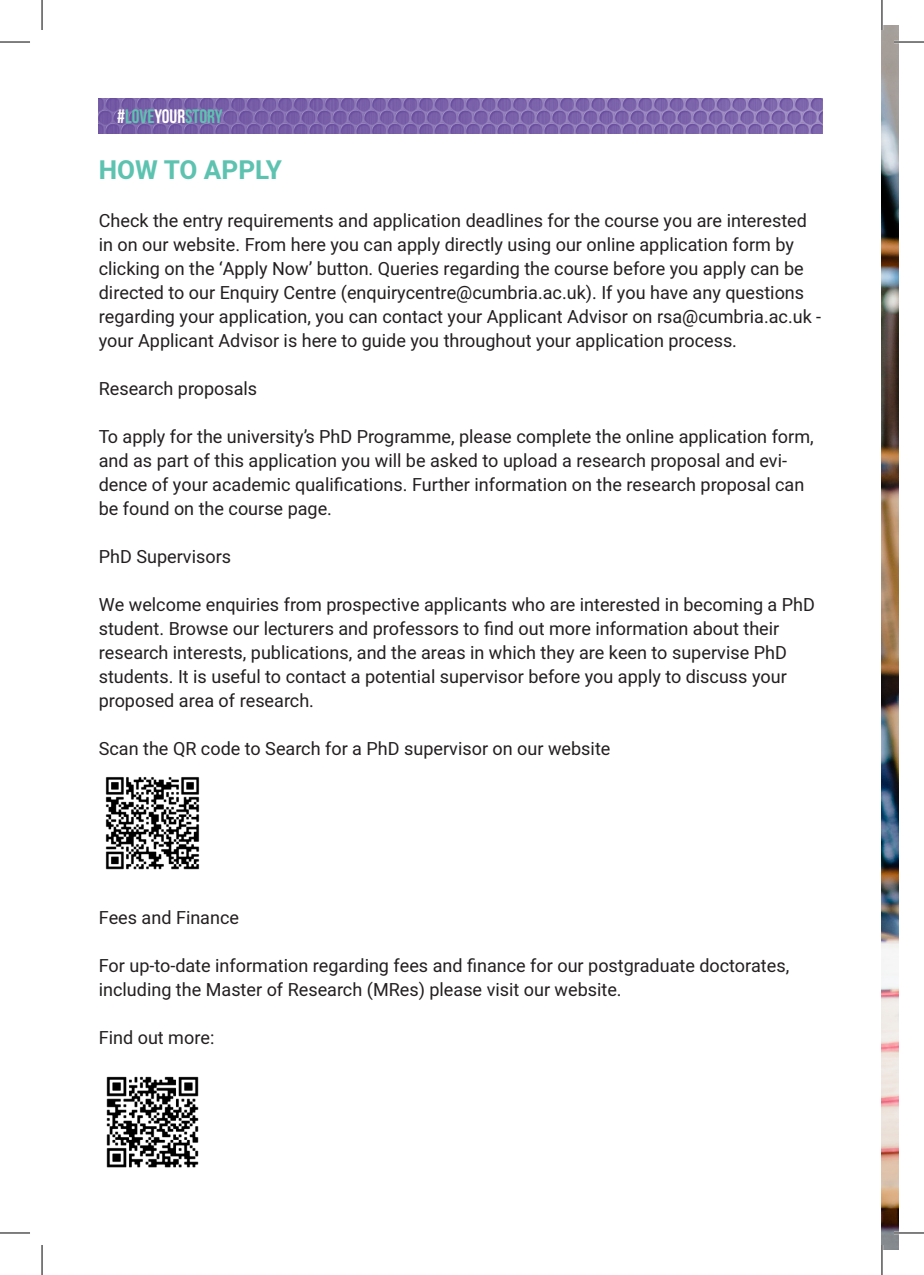
<style>
.page{position:relative;width:924px;height:1275px;background:#fff}
.page>*{position:absolute;margin:0;border:0;box-sizing:border-box;transform-origin:0 0}
.t1{font:700 26px "Heebo";color:#5dc3b0}
.t2{font:700 19.4px "Bebas Neue";color:#5dc3b0}
.t3{font:18px/24px "Heebo";color:#231f20}
.s1{color:#fff}
</style>
<div class="page">
<img style="left:881px;top:25px;width:17px;height:1225px">
<img style="left:106px;top:1076px;width:93px;height:92px">
<img style="left:105px;top:777px;width:95px;height:93px">
<img style="left:99px;top:99px;width:723px;height:34px">
<hr style="left:893px;top:41px;width:30px;height:2px;background:#fff">
<hr style="left:893px;top:1231px;width:30px;height:3px;background:#fff">
<hr style="left:0;top:42px;width:30px;height:1px;background:#000">
<hr style="left:893px;top:42px;width:30px;height:1px;background:#000">
<hr style="left:0;top:1232px;width:30px;height:1px;background:#000">
<hr style="left:893px;top:1232px;width:30px;height:1px;background:#000">
<hr style="left:42px;top:0;width:1px;height:30px;background:#000">
<hr style="left:42px;top:1245px;width:1px;height:30px;background:#000">
<hr style="left:881px;top:0;width:1px;height:30px;background:#000">
<hr style="left:881px;top:1245px;width:1px;height:30px;background:#000">
<p class="t2" style="left:117px;top:106px;width:106px"><span class="s1">#</span>LOVE<span class="s1">YOUR</span>STORY</p>
<p class="t1" style="left:99px;top:152px;width:185px">HOW TO APPLY</p>
<p class="t3" style="left:99px;top:209px;width:723px">Check the entry requirements and application deadlines for the course you are interested in on our website. From here you can apply directly using our online application form by clicking on the ‘Apply Now’ button. Queries regarding the course before you apply can be directed to our Enquiry Centre (enquirycentre@cumbria.ac.uk). If you have any questions regarding your application, you can contact your Applicant Advisor on rsa@cumbria.ac.uk - your Applicant Advisor is here to guide you throughout your application process.</p>
<p class="t3" style="left:99px;top:377px;width:160px">Research proposals</p>
<p class="t3" style="left:99px;top:425px;width:716px">To apply for the university’s PhD Programme, please complete the online application form, and as part of this application you will be asked to upload a research proposal and evi&shy;dence of your academic qualifications. Further information on the research proposal can be found on the course page.</p>
<p class="t3" style="left:99px;top:545px;width:134px">PhD Supervisors</p>
<p class="t3" style="left:99px;top:593px;width:717px">We welcome enquiries from prospective applicants who are interested in becoming a PhD student. Browse our lecturers and professors to find out more information about their research interests, publications, and the areas in which they are keen to supervise PhD students. It is useful to contact a potential supervisor before you apply to discuss your proposed area of research.</p>
<p class="t3" style="left:99px;top:737px;width:513px">Scan the QR code to Search for a PhD supervisor on our website</p>
<p class="t3" style="left:99px;top:905px;width:142px">Fees and Finance</p>
<p class="t3" style="left:99px;top:953px;width:691px">For up-to-date information regarding fees and finance for our postgraduate doctorates, including the Master of Research (MRes) please visit our website.</p>
<p class="t3" style="left:99px;top:1025px;width:117px">Find out more:</p>
</div>
